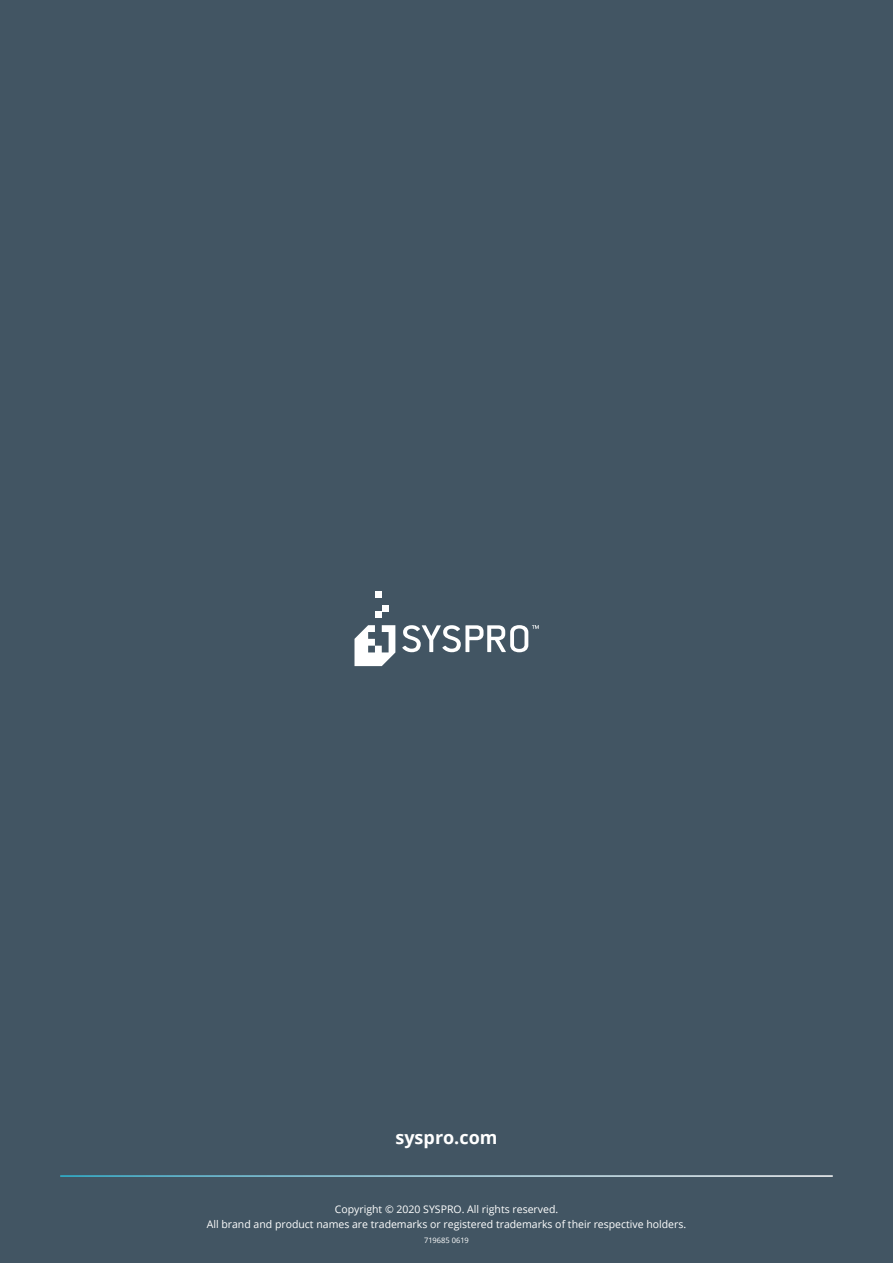
<style>
.page{position:relative;width:893px;height:1263px;background:#425563}
.page>*{position:absolute;margin:0;border:0;box-sizing:border-box;transform-origin:0 0}
.t1{font:700 18px "Open Sans";color:#fff}
.t2{font:10.5px/15px "Open Sans";color:#fff;text-align:center}
.t3{font:7.5px "Open Sans";color:#fff}
</style>
<div class="page">
<div style="left:382px;top:605px;width:7px;height:6px;background:#fff"></div>
<div style="left:375px;top:611px;width:7px;height:7px;background:#fff"></div>
<div style="left:375px;top:591px;width:7px;height:7px;background:#fff"></div>
<svg style="left:354px;top:625px;width:41px;height:41px"></svg>
<svg style="left:402px;top:625px;width:137px;height:27px"></svg>
<hr style="left:60px;top:1175px;width:773px;height:2px;background:#fff">
<h1 class="t1" style="left:395px;top:1124px;width:104px">syspro.com</h1>
<p class="t2" style="left:207px;top:1201px;width:481px">Copyright © 2020 SYSPRO. All rights reserved.<br>All brand and product names are trademarks or registered trademarks of their respective holders.</p>
<p class="t3" style="left:424px;top:1235px;width:46px">719685 0619</p>
</div>
